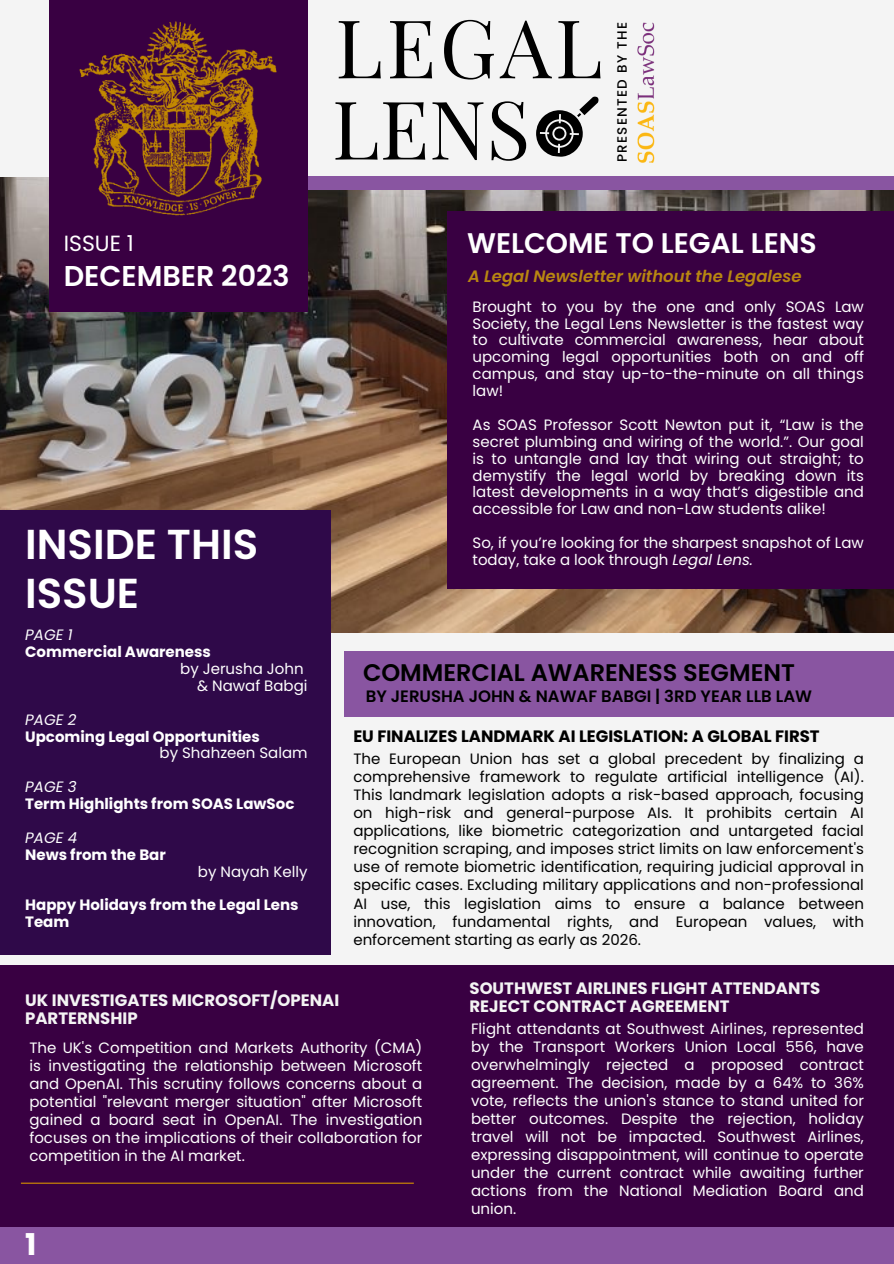
<style>
.page{position:relative;width:894px;height:1264px;background:#fff}
.page>*{position:absolute;margin:0;border:0;box-sizing:border-box;transform-origin:0 0}
.t1{font:81px "Playfair Display";letter-spacing:.045em;color:#000}
.t2{font:600 41.85px/49.5px "Poppins";color:#fff}
.t3{font:700 30px "Poppins";color:#fff}
.t4{font:600 28.65px "Poppins";color:#fff}
.t5{font:600 28.35px "Poppins";color:#fff}
.t6{font:600 24px "Poppins";color:#000}
.t7{font:21.9px "Poppins";color:#fff}
.t8{font:700 16.5px/18px "Poppins";color:#f4f4f4}
.t9{font:700 16.5px "Poppins";color:#000}
.t10{font:600 16.5px "Poppins";color:#000}
.t11{font:italic 600 16.5px "Poppins";color:#b88711}
.t12{font:15px/18px "Poppins";color:#fff;text-align:justify}
.t13{font:15px/18px "Poppins";color:#000;text-align:justify}
.t14{font:700 15px/16.8px "Poppins";color:#fff}
.t15{font:italic 15px "Poppins";color:#fff}
.t16{font:500 13.5px "Poppins";letter-spacing:.095em;color:#000}
.s1{font-style:italic}
</style>
<div class="page">
<div style="left:0;top:0;width:893px;height:1263px;background:#f4f4f4"></div>
<div style="left:344px;top:651px;width:549px;height:65px;background:#8955a1"></div>
<img style="left:0;top:177px;width:893px;height:455px">
<div style="left:294px;top:176px;width:599px;height:14px;background:#8955a1"></div>
<div style="left:50px;top:0;width:257px;height:312px;background:#390042"></div>
<div style="left:0;top:510px;width:331px;height:444px;background:#2f0949"></div>
<div style="left:0;top:964px;width:893px;height:299px;background:#390042"></div>
<div style="left:0;top:1226px;width:893px;height:37px;background:#8955a1"></div>
<img style="left:79px;top:21px;width:198px;height:195px">
<div style="left:446px;top:212px;width:447px;height:377px;background:#390042"></div>
<img style="left:637px;top:22px;width:18px;height:141px">
<svg style="left:536px;top:96px;width:62px;height:61px"></svg>
<hr style="left:21px;top:1182px;width:393px;height:1px;background:#d59000">
<h6 class="t1" style="left:335px;top:-9px;width:269px">LEGAL</h6>
<p class="t16" style="left:612px;top:162px;width:141px;rotate:-90deg">PRESENTED BY THE</p>
<h6 class="t1" style="left:332px;top:72px;width:199px">LENS</h6>
<h5 class="t7" style="left:64px;top:228px;width:72px">ISSUE 1</h5>
<h3 class="t4" style="left:64px;top:256px;width:227px">DECEMBER 2023</h3>
<h1 class="t2" style="left:25px;top:519px;width:234px">INSIDE THIS<br>ISSUE</h1>
<p class="t15" style="left:25px;top:624px;width:49px">PAGE 1</p>
<p class="t14" style="left:25px;top:643px;width:187px">Commercial Awareness</p>
<h1 class="t12" style="left:180px;top:659px;width:125px">by Jerusha John</h1>
<p class="t12" style="left:197px;top:676px;width:112px">&amp; Nawaf Babgi</p>
<h3 class="t15" style="left:25px;top:709px;width:53px">PAGE 2</h3>
<p class="t14" style="left:25px;top:727px;width:236px">Upcoming Legal Opportunities</p>
<p class="t12" style="left:159px;top:744px;width:149px">by Shahzeen Salam</p>
<p class="t15" style="left:25px;top:776px;width:53px">PAGE 3</p>
<p class="t14" style="left:25px;top:795px;width:271px">Term Highlights from SOAS LawSoc</p>
<h2 class="t15" style="left:25px;top:827px;width:54px">PAGE 4</h2>
<p class="t14" style="left:25px;top:846px;width:142px">News from the Bar</p>
<p class="t12" style="left:198px;top:862px;width:111px">by Nayah Kelly</p>
<p class="t14" style="left:25px;top:896px;width:275px">Happy Holidays from the Legal Lens<br>Team</p>
<p class="t5" style="left:467px;top:224px;width:351px">WELCOME TO LEGAL LENS</p>
<p class="t11" style="left:468px;top:264px;width:335px">A Legal Newsletter without the Legalese</p>
<p class="t12" style="left:472px;top:298px;width:393px;line-height:16.8px">Brought to you by the one and only SOAS Law Society, the Legal Lens Newsletter is the fastest way to cultivate commercial awareness, hear about upcoming legal opportunities both on and off campus, and stay up-to-the-minute on all things law!</p>
<p class="t12" style="left:472px;top:416px;width:393px;line-height:16.8px">As SOAS Professor Scott Newton put it, “Law is the secret plumbing and wiring of the world.”. Our goal is to untangle and lay that wiring out straight; to demystify the legal world by breaking down its latest developments in a way that’s digestible and accessible for Law and non-Law students alike!</p>
<p class="t12" style="left:472px;top:534px;width:393px;line-height:16.8px">So, if you’re looking for the sharpest snapshot of Law today, take a look through <span class="s1">Legal Lens.</span></p>
<p class="t6" style="left:363px;top:656px;width:433px">COMMERCIAL AWARENESS SEGMENT</p>
<p class="t10" style="left:365px;top:684px;width:447px">BY JERUSHA JOHN &amp; NAWAF BABGI | 3RD YEAR LLB LAW</p>
<p class="t9" style="left:353px;top:724px;width:467px">EU FINALIZES LANDMARK AI LEGISLATION: A GLOBAL FIRST</p>
<p class="t13" style="left:353px;top:750px;width:512px">The European Union has set a global precedent by finalizing a comprehensive framework to regulate artificial intelligence (AI).<br>This landmark legislation adopts a risk-based approach, focusing on high-risk and general-purpose AIs. It prohibits certain AI applications, like biometric categorization and untargeted facial recognition scraping, and imposes strict limits on law enforcement's use of remote biometric identification, requiring judicial approval in specific cases. Excluding military applications and non-professional AI use, this legislation aims to ensure a balance between innovation, fundamental rights, and European values, with enforcement starting as early as 2026.</p>
<h6 class="t8" style="left:25px;top:991px;width:315px">UK INVESTIGATES MICROSOFT/OPENAI<br>PARTERNSHIP</h6>
<p class="t8" style="left:469px;top:979px;width:352px">SOUTHWEST AIRLINES FLIGHT ATTENDANTS<br>REJECT CONTRACT AGREEMENT</p>
<h6 class="t12" style="left:471px;top:1019px;width:394px">Flight attendants at Southwest Airlines, represented by the Transport Workers Union Local 556, have overwhelmingly rejected a proposed contract agreement. The decision, made by a 64% to 36% vote, reflects the union's stance to stand united for better outcomes. Despite the rejection, holiday travel will not be impacted. Southwest Airlines, expressing disappointment, will continue to operate under the current contract while awaiting further actions from the National Mediation Board and union.</h6>
<p class="t12" style="left:29px;top:1038px;width:394px">The UK's Competition and Markets Authority (CMA) is investigating the relationship between Microsoft and OpenAI. This scrutiny follows concerns about a potential "relevant merger situation" after Microsoft gained a board seat in OpenAI. The investigation focuses on the implications of their collaboration for competition in the AI market.</p>
<h4 class="t3" style="left:25px;top:1223px;width:13px">1</h4>
</div>
